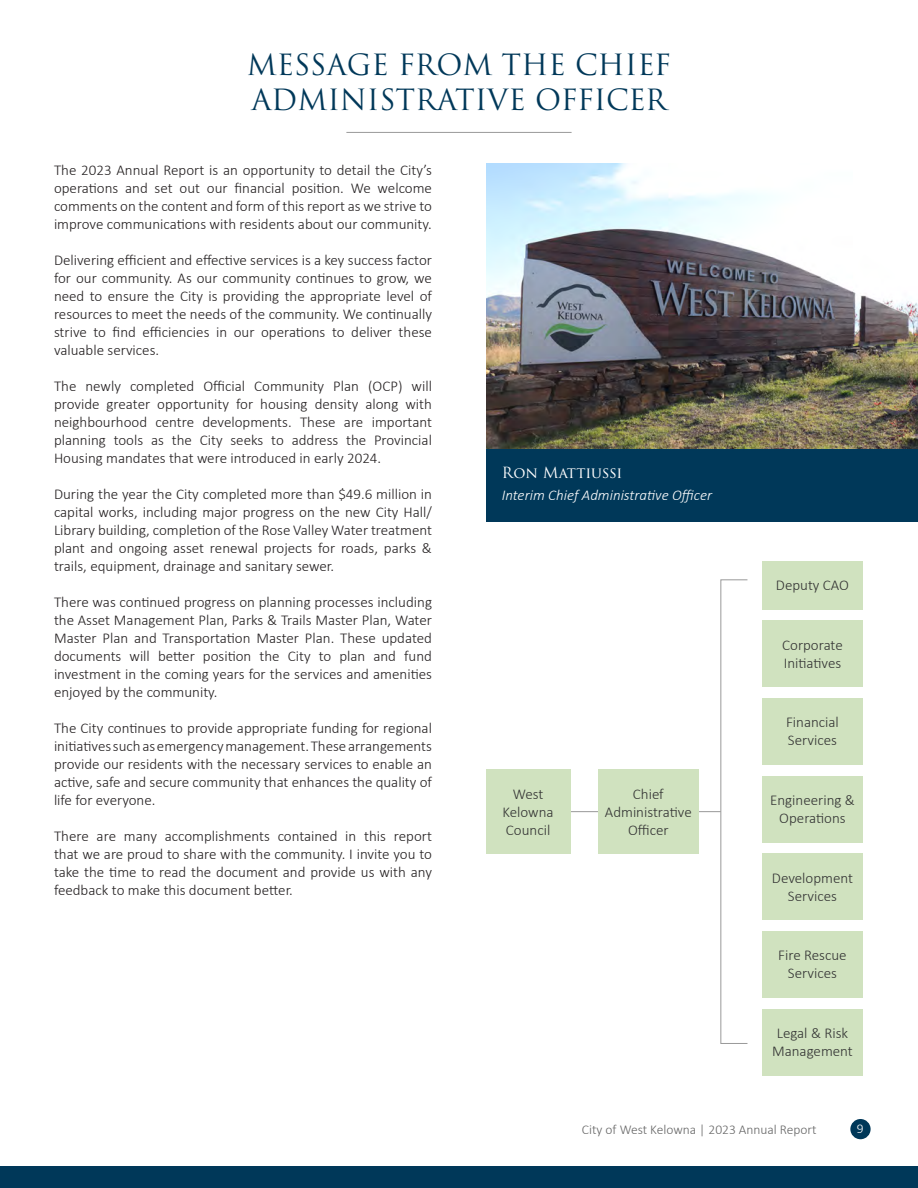
<style>
.page{position:relative;width:918px;height:1188px;background:#fff}
.page>*{position:absolute;margin:0;border:0;box-sizing:border-box;transform-origin:0 0}
.Heading_1_TOC{font:28.5px/34.2px "Trajan Pro 3";color:#003859}
.Paragraph__Justified{font:300 15px/18px "Calibri";color:#231f20;text-align:justify}
.Paragraph_not_justified{font:300 15px/18px "Calibri";color:#333;text-align:center}
.Heading_6_Subtitle{font:italic 300 15px "Calibri";color:#fff}
.Heading_6_-_Trajan_Pro_WHITE{font:15px "Trajan Pro 3";letter-spacing:-.005em;color:#fff}
.t1{font:300 13.5px "Calibri";color:#666}
.t2{font:300 13.5px "Calibri";color:#fff}
</style>
<div class="page">
<img style="left:486px;top:164px;width:432px;height:285px">
<div style="left:486px;top:449px;width:432px;height:73px;background:#003859"></div>
<hr style="left:561px;top:811px;width:160px;height:1px;background:#999">
<div style="left:720px;top:579px;width:28px;height:465px;border:1px solid #999"></div>
<div style="left:486px;top:769px;width:84px;height:85px;background:#d0e2bf"></div>
<div style="left:598px;top:769px;width:100px;height:85px;background:#d0e2bf"></div>
<div style="left:762px;top:561px;width:100px;height:49px;background:#d0e2bf"></div>
<div style="left:762px;top:620px;width:100px;height:67px;background:#d0e2bf"></div>
<div style="left:762px;top:698px;width:100px;height:67px;background:#d0e2bf"></div>
<div style="left:762px;top:776px;width:100px;height:67px;background:#d0e2bf"></div>
<div style="left:762px;top:853px;width:100px;height:67px;background:#d0e2bf"></div>
<div style="left:762px;top:931px;width:100px;height:67px;background:#d0e2bf"></div>
<div style="left:762px;top:1009px;width:100px;height:67px;background:#d0e2bf"></div>
<hr style="left:346px;top:132px;width:226px;height:1px;background:#999">
<div style="left:850px;top:1119px;width:21px;height:20px;background:#003859;border-radius:50%"></div>
<div style="left:0;top:1166px;width:918px;height:22px;background:#003859"></div>
<p class="Heading_1_TOC" style="left:247px;top:49px;width:426px">MESSAGE FROM THE CHIEF<br>ADMINISTRATIVE OFFICER</p>
<p class="Paragraph__Justified" style="left:54px;top:161px;width:380px">The 2023 Annual Report is an opportunity to detail the City’s operations and set out our financial position. We welcome comments on the content and form of this report as we strive to improve communications with residents about our community.</p>
<p class="Paragraph__Justified" style="left:54px;top:251px;width:380px">Delivering efficient and effective services is a key success factor for our community. As our community continues to grow, we need to ensure the City is providing the appropriate level of resources to meet the needs of the community. We continually strive to find efficiencies in our operations to deliver these valuable services.</p>
<p class="Paragraph__Justified" style="left:54px;top:377px;width:380px">The newly completed Official Community Plan (OCP) will provide greater opportunity for housing density along with neighbourhood centre developments. These are important planning tools as the City seeks to address the Provincial Housing mandates that were introduced in early 2024.</p>
<p class="Paragraph__Justified" style="left:54px;top:485px;width:380px">During the year the City completed more than $49.6 million in capital works, including major progress on the new City Hall/ Library building, completion of the Rose Valley Water treatment plant and ongoing asset renewal projects for roads, parks &amp; trails, equipment, drainage and sanitary sewer.</p>
<p class="Paragraph__Justified" style="left:54px;top:593px;width:380px">There was continued progress on planning processes including the Asset Management Plan, Parks &amp; Trails Master Plan, Water Master Plan and Transportation Master Plan. These updated documents will better position the City to plan and fund investment in the coming years for the services and amenities enjoyed by the community.</p>
<p class="Paragraph__Justified" style="left:54px;top:719px;width:380px">The City continues to provide appropriate funding for regional initiatives such as emergency management. These arrangements provide our residents with the necessary services to enable an active, safe and secure community that enhances the quality of life for everyone.</p>
<p class="Paragraph__Justified" style="left:54px;top:827px;width:380px">There are many accomplishments contained in this report that we are proud to share with the community. I invite you to take the time to read the document and provide us with any feedback to make this document better.</p>
<p class="Heading_6_-_Trajan_Pro_WHITE" style="left:502px;top:462px;width:122px">Ron Mattiussi</p>
<p class="Heading_6_Subtitle" style="left:502px;top:485px;width:212px">Interim Chief Administrative Officer</p>
<p class="Paragraph_not_justified" style="left:503px;top:784px;width:53px">West<br>Kelowna<br>Council</p>
<p class="Paragraph_not_justified" style="left:605px;top:784px;width:88px">Chief<br>Administrative<br>Officer</p>
<p class="Paragraph_not_justified" style="left:776px;top:576px;width:75px">Deputy CAO</p>
<p class="Paragraph_not_justified" style="left:782px;top:636px;width:62px;text-align:left">Corporate<br>Initiatives</p>
<p class="Paragraph_not_justified" style="left:786px;top:713px;width:54px">Financial</p>
<p class="Paragraph_not_justified" style="left:788px;top:731px;width:51px">Services</p>
<p class="Paragraph_not_justified" style="left:770px;top:791px;width:86px">Engineering &amp;<br>Operations</p>
<p class="Paragraph_not_justified" style="left:772px;top:869px;width:83px">Development<br>Services</p>
<p class="Paragraph_not_justified" style="left:778px;top:946px;width:70px">Fire Rescue<br>Services</p>
<p class="Paragraph_not_justified" style="left:772px;top:1024px;width:82px">Legal &amp; Risk<br>Management</p>
<p class="t1" style="left:582px;top:1121px;width:236px">City of West Kelowna | 2023 Annual Report</p>
<p class="t2" style="left:857px;top:1120px;width:8px">9</p>
</div>
